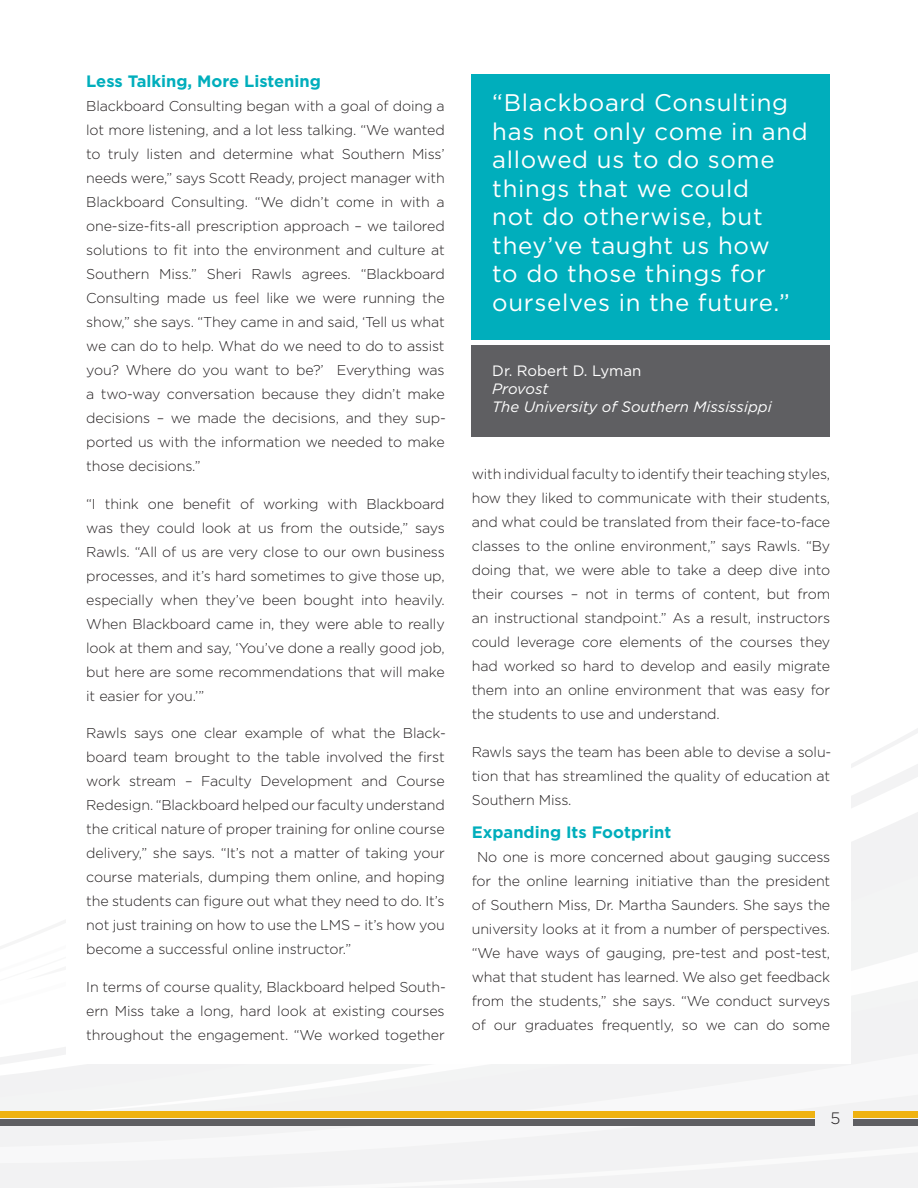
<style>
.page{position:relative;width:918px;height:1188px;background:#fff}
.page>*{position:absolute;margin:0;border:0;box-sizing:border-box;transform-origin:0 0}
.NEW_callout_quote{font:24px/28.5px "Gotham";letter-spacing:.03em;color:#fff}
.subtitle{font:700 16.5px "Gotham";color:#00aebc}
.t1{font:300 16.5px "Gotham";color:#231f20}
.name{font:italic 15px "Gotham";color:#fff}
.name-2{font:15px "Gotham";color:#fff}
.body{font:300 14.25px/24px "Gotham";letter-spacing:-.01em;color:#231f20;text-align:justify}
</style>
<div class="page">
<svg style="left:171px;top:931px;width:747px;height:257px;fill:#f2f2f3"></svg>
<div style="left:171px;top:1063px;width:637px;height:114px;background:#f2f2f3"></div>
<div style="left:854px;top:1112px;width:64px;height:6px;background:#efb211"></div>
<div style="left:854px;top:1120px;width:64px;height:6px;background:#5f5f62"></div>
<div style="left:0;top:1111px;width:814px;height:7px;background:#efb211"></div>
<div style="left:0;top:1119px;width:814px;height:6px;background:#5f5f62"></div>
<svg style="left:0;top:1047px;width:171px;height:141px"></svg>
<div style="left:66px;top:54px;width:784px;height:1009px;background:#fff"></div>
<div style="left:472px;top:74px;width:358px;height:266px;background:#00aebc"></div>
<div style="left:472px;top:346px;width:358px;height:91px;background:#5f5f62"></div>
<p class="subtitle" style="left:86px;top:72px;width:236px">Less Talking, More Listening</p>
<p class="body" style="left:86px;top:94px;width:361px">Blackboard Consulting began with a goal of doing a lot more listening, and a lot less talking. “We wanted to truly listen and determine what Southern Miss’ needs were,” says Scott Ready, project manager with Blackboard Consulting. “We didn’t come in with a one-size-fits-all prescription approach – we tailored solutions to fit into the environment and culture at Southern Miss.” Sheri Rawls agrees. “Blackboard Consulting made us feel like we were running the show,” she says. “They came in and said, ‘Tell us what we can do to help. What do we need to do to assist you? Where do you want to be?’ Everything was a two-way conversation because they didn’t make decisions – we made the decisions, and they sup&shy;ported us with the information we needed to make those decisions.”</p>
<p class="body" style="left:86px;top:492px;width:360px">“I think one benefit of working with Blackboard was they could look at us from the outside,” says Rawls. “All of us are very close to our own business processes, and it’s hard sometimes to give those up, especially when they’ve been bought into heavily.<br>When Blackboard came in, they were able to really look at them and say, ‘You’ve done a really good job, but here are some recommendations that will make it easier for you.’”</p>
<p class="body" style="left:86px;top:721px;width:361px">Rawls says one clear example of what the Black&shy;board team brought to the table involved the first work stream – Faculty Development and Course Redesign. “Blackboard helped our faculty understand the critical nature of proper training for online course delivery,” she says. “It’s not a matter of taking your course materials, dumping them online, and hoping the students can figure out what they need to do. It’s not just training on how to use the LMS – it’s how you become a successful online instructor.”</p>
<p class="body" style="left:86px;top:975px;width:361px">In terms of course quality, Blackboard helped South&shy;ern Miss take a long, hard look at existing courses throughout the engagement. “We worked together</p>
<p class="NEW_callout_quote" style="left:492px;top:89px;width:317px">“Blackboard Consulting has not only come in and allowed us to do some things that we could<br>not do otherwise, but they’ve taught us how<br>to do those things for ourselves in the future.”</p>
<p class="name-2" style="left:492px;top:361px;width:151px">Dr. Robert D. Lyman</p>
<p class="name" style="left:492px;top:379px;width:58px">Provost</p>
<p class="name" style="left:492px;top:397px;width:281px">The University of Southern Mississippi</p>
<p class="body" style="left:472px;top:462px;width:360px">with individual faculty to identify their teaching styles, how they liked to communicate with their students, and what could be translated from their face-to-face classes to the online environment,” says Rawls. “By doing that, we were able to take a deep dive into their courses – not in terms of content, but from an instructional standpoint.” As a result, instructors could leverage core elements of the courses they had worked so hard to develop and easily migrate them into an online environment that was easy for the students to use and understand.</p>
<p class="body" style="left:472px;top:739px;width:361px">Rawls says the team has been able to devise a solu&shy;tion that has streamlined the quality of education at Southern Miss.</p>
<p class="subtitle" style="left:472px;top:822px;width:201px">Expanding Its Footprint</p>
<p class="body" style="left:472px;top:844px;width:360px;text-align:center">No one is more concerned about gauging success for the online learning initiative than the president of Southern Miss, Dr. Martha Saunders. She says the university looks at it from a number of perspectives. “We have ways of gauging, pre-test and post-test, what that student has learned. We also get feedback from the students,” she says. “We conduct surveys of our graduates frequently, so we can do some</p>
<p class="t1" style="left:830px;top:1108px;width:11px">5</p>
</div>
